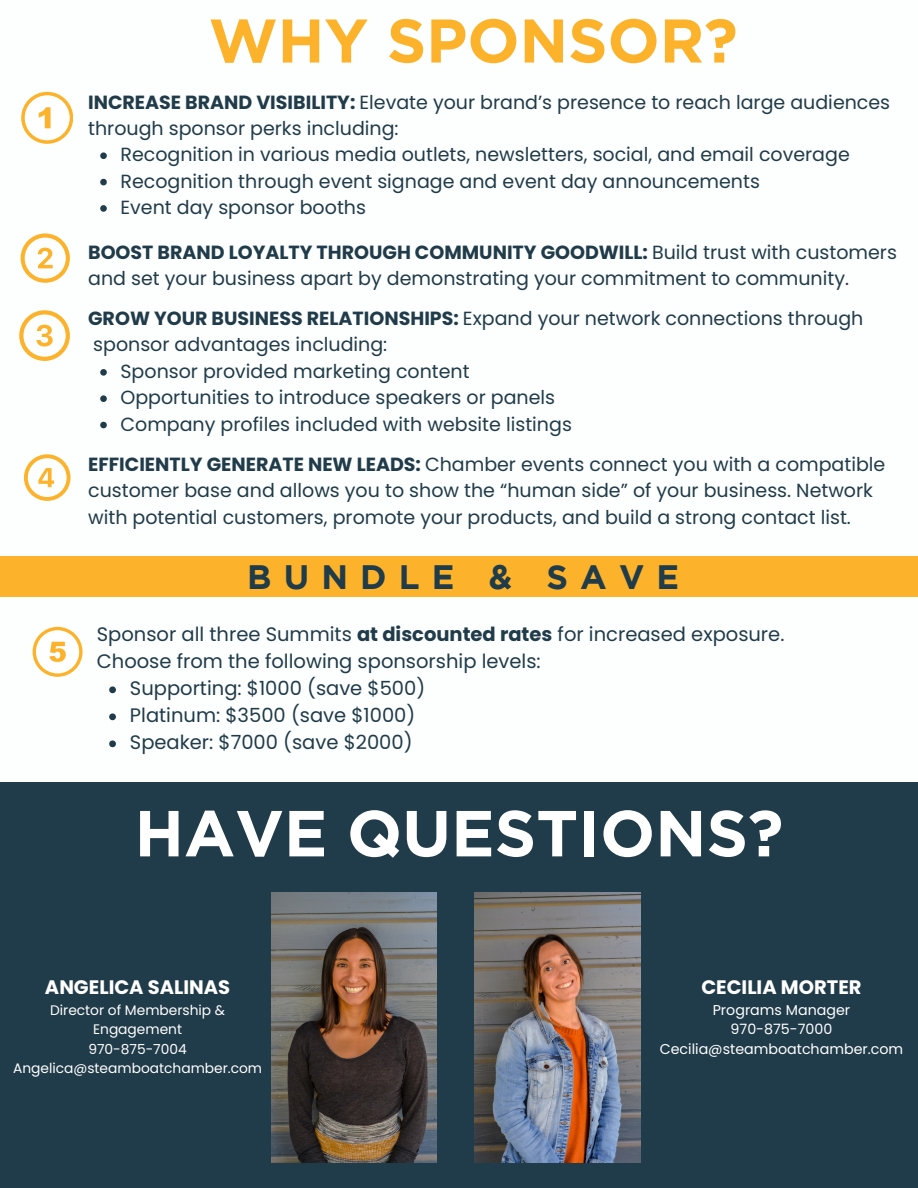
<style>
.page{position:relative;width:918px;height:1188px;background:#fff}
.page>*{position:absolute;margin:0;border:0;box-sizing:border-box;transform-origin:0 0}
.t1{font:700 64.95px "Gotham";color:#fff}
.t2{font:700 61.5px "Gotham";color:#fcb32b}
.t3{font:700 33.75px "Gotham";letter-spacing:.36em;color:#203b49}
.t4{font:19.5px/27px "Poppins";color:#203b49}
.t5{font:700 19.5px "Poppins";color:#fff}
.t6{font:19.05px/26.4px "Poppins";color:#203b49}
.t7{font:14.25px "Poppins";color:#fff}
.t8{font:13.8px/19.2px "Poppins";color:#fff;text-align:center}
.s1{font-weight:700}
</style>
<div class="page">
<div style="left:0;top:782px;width:918px;height:406px;background:#203b49"></div>
<img style="left:271px;top:892px;width:165px;height:270px">
<img style="left:475px;top:892px;width:165px;height:270px">
<div style="left:0;top:557px;width:918px;height:40px;background:#fcb32b"></div>
<svg style="left:21px;top:92px;width:52px;height:52px"></svg>
<div style="left:25px;top:95px;width:45px;height:45px;background:#fff;border-radius:50%"></div>
<svg style="left:39px;top:107px;width:12px;height:21px"></svg>
<svg style="left:21px;top:233px;width:49px;height:50px"></svg>
<svg style="left:19px;top:310px;width:51px;height:51px"></svg>
<svg style="left:24px;top:454px;width:46px;height:46px"></svg>
<svg style="left:33px;top:627px;width:49px;height:49px"></svg>
<div style="left:36px;top:630px;width:43px;height:43px;background:#fff;border-radius:50%"></div>
<svg style="left:49px;top:642px;width:17px;height:20px"></svg>
<svg style="left:109px;top:686px;width:7px;height:7px"></svg>
<svg style="left:109px;top:713px;width:7px;height:7px"></svg>
<svg style="left:109px;top:740px;width:7px;height:7px"></svg>
<svg style="left:100px;top:369px;width:7px;height:7px"></svg>
<svg style="left:100px;top:395px;width:7px;height:7px"></svg>
<svg style="left:100px;top:422px;width:7px;height:6px"></svg>
<svg style="left:100px;top:152px;width:7px;height:7px"></svg>
<svg style="left:100px;top:179px;width:7px;height:6px"></svg>
<svg style="left:100px;top:205px;width:7px;height:7px"></svg>
<p class="t2" style="left:209px;top:18px;width:530px">WHY SPONSOR?</p>
<p class="t6" style="left:88px;top:89px;width:804px"><span class="s1">INCREASE BRAND VISIBILITY:</span> Elevate your brand’s presence to reach large audiences through sponsor perks including:</p>
<h3 class="t6" style="left:120px;top:141px;width:731px">Recognition in various media outlets, newsletters, social, and email coverage</h3>
<h2 class="t6" style="left:120px;top:168px;width:641px">Recognition through event signage and event day announcements</h2>
<p class="t6" style="left:120px;top:194px;width:247px">Event day sponsor booths</p>
<h3 class="t6" style="left:88px;top:239px;width:810px"><span class="s1">BOOST BRAND LOYALTY THROUGH COMMUNITY GOODWILL:</span> Build trust with customers and set your business apart by demonstrating your commitment to community.</h3>
<p class="t6" style="left:88px;top:305px;width:777px"><span class="s1">GROW YOUR BUSINESS RELATIONSHIPS:</span> Expand your network connections through sponsor advantages including:</p>
<h3 class="t6" style="left:120px;top:358px;width:351px">Sponsor provided marketing content</h3>
<p class="t6" style="left:120px;top:384px;width:436px">Opportunities to introduce speakers or panels</p>
<p class="t6" style="left:120px;top:411px;width:453px">Company profiles included with website listings</p>
<p class="t6" style="left:88px;top:451px;width:799px"><span class="s1">EFFICIENTLY GENERATE NEW LEADS:</span> Chamber events connect you with a compatible customer base and allows you to show the “human side” of your business. Network with potential customers, promote your products, and build a strong contact list.</p>
<h3 class="t3" style="left:247px;top:564px;width:433px">BUNDLE &amp; SAVE</h3>
<p class="t4" style="left:97px;top:621px;width:689px">Sponsor all three Summits <span class="s1">at discounted rates</span> for increased exposure.<br>Choose from the following sponsorship levels:</p>
<p class="t4" style="left:130px;top:675px;width:297px">Supporting: $1000 (save $500)</p>
<p class="t4" style="left:130px;top:702px;width:287px">Platinum: $3500 (save $1000)</p>
<p class="t4" style="left:130px;top:729px;width:284px">Speaker: $7000 (save $2000)</p>
<h3 class="t1" style="left:135px;top:809px;width:650px">HAVE QUESTIONS?</h3>
<p class="t5" style="left:45px;top:974px;width:187px">ANGELICA SALINAS</p>
<p class="t8" style="left:50px;top:1001px;width:177px">Director of Membership &amp;<br>Engagement</p>
<p class="t8" style="left:88px;top:1039px;width:100px">970-875-7004</p>
<h1 class="t8" style="left:13px;top:1058px;width:251px">Angelica@steamboatchamber.com</h1>
<p class="t5" style="left:701px;top:974px;width:162px">CECILIA MORTER</p>
<p class="t7" style="left:713px;top:1000px;width:139px">Programs Manager</p>
<p class="t7" style="left:731px;top:1020px;width:103px">970-875-7000</p>
<p class="t7" style="left:660px;top:1039px;width:245px">Cecilia@steamboatchamber.com</p>
</div>
